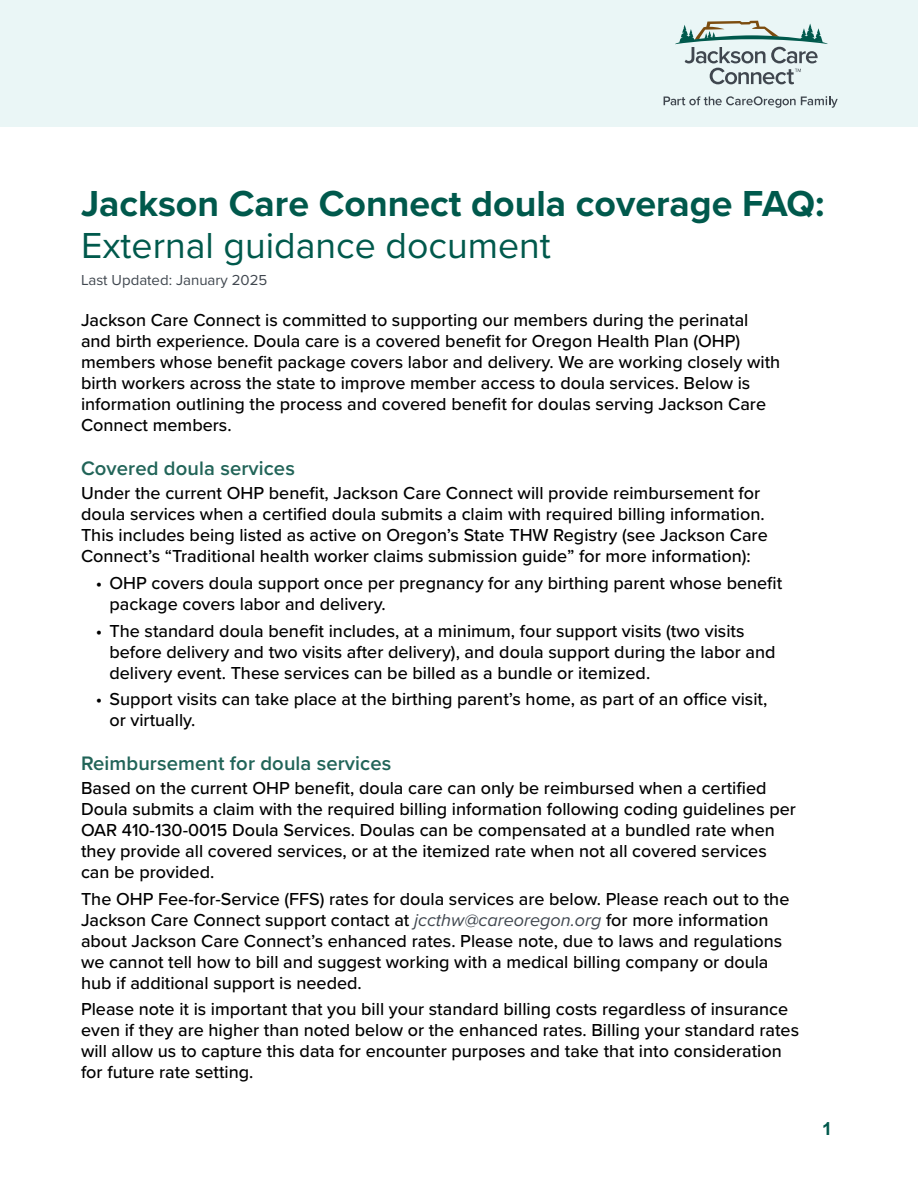
<style>
.page{position:relative;width:918px;height:1188px;background:#fff}
.page>*{position:absolute;margin:0;border:0;box-sizing:border-box;transform-origin:0 0}
.t1{font:700 37.5px "Proxima Nova";color:#00594c}
.t2{font:37.5px "Proxima Nova";color:#00594c}
.t3{font:600 20.25px "Proxima Nova";letter-spacing:.005em;color:#216458}
.t4{font:500 18px/21px "Proxima Nova";color:#000}
.t5{font:700 18px "Arial";color:#00594c}
.t6{font:15px "Proxima Nova";color:#40474f}
.s1{font-weight:400;font-style:italic;color:#40474f}
</style>
<div class="page">
<div style="left:0;top:0;width:918px;height:127px;background:#eaf6f6"></div>
<svg style="left:675px;top:21px;width:153px;height:63px"></svg>
<svg style="left:664px;top:96px;width:174px;height:12px"></svg>
<h1 class="t1" style="left:81px;top:176px;width:745px">Jackson Care Connect doula coverage FAQ:</h1>
<h1 class="t2" style="left:81px;top:218px;width:471px">External guidance document</h1>
<p class="t6" style="left:81px;top:269px;width:188px">Last Updated: January 2025</p>
<p class="t4" style="left:81px;top:309px;width:701px">Jackson Care Connect is committed to supporting our members during the perinatal and birth experience. Doula care is a covered benefit for Oregon Health Plan (OHP) members whose benefit package covers labor and delivery. We are working closely with birth workers across the state to improve member access to doula services. Below is information outlining the process and covered benefit for doulas serving Jackson Care Connect members.</p>
<p class="t3" style="left:81px;top:453px;width:215px">Covered doula services</p>
<p class="t4" style="left:81px;top:482px;width:688px">Under the current OHP benefit, Jackson Care Connect will provide reimbursement for doula services when a certified doula submits a claim with required billing information.<br>This includes being listed as active on Oregon’s State THW Registry (see Jackson Care Connect’s “Traditional health worker claims submission guide” for more information):</p>
<p class="t4" style="left:109px;top:572px;width:674px;text-indent:-14px">• OHP covers doula support once per pregnancy for any birthing parent whose benefit package covers labor and delivery.</p>
<p class="t4" style="left:109px;top:619px;width:668px;text-indent:-14px">• The standard doula benefit includes, at a minimum, four support visits (two visits before delivery and two visits after delivery), and doula support during the labor and delivery event. These services can be billed as a bundle or itemized.</p>
<p class="t4" style="left:109px;top:688px;width:659px;text-indent:-14px">• Support visits can take place at the birthing parent’s home, as part of an office visit, or virtually.</p>
<p class="t3" style="left:81px;top:748px;width:312px">Reimbursement for doula services</p>
<p class="t4" style="left:81px;top:777px;width:716px">Based on the current OHP benefit, doula care can only be reimbursed when a certified Doula submits a claim with the required billing information following coding guidelines per OAR 410-130-0015 Doula Services. Doulas can be compensated at a bundled rate when they provide all covered services, or at the itemized rate when not all covered services can be provided.</p>
<p class="t4" style="left:81px;top:887px;width:710px">The OHP Fee-for-Service (FFS) rates for doula services are below. Please reach out to the Jackson Care Connect support contact at <span class="s1">jccthw@careoregon.org</span> for more information about Jackson Care Connect’s enhanced rates. Please note, due to laws and regulations we cannot tell how to bill and suggest working with a medical billing company or doula hub if additional support is needed.</p>
<p class="t4" style="left:81px;top:998px;width:720px">Please note it is important that you bill your standard billing costs regardless of insurance even if they are higher than noted below or the enhanced rates. Billing your standard rates will allow us to capture this data for encounter purposes and take that into consideration for future rate setting.</p>
<p class="t5" style="left:822px;top:1117px;width:12px">1</p>
</div>
